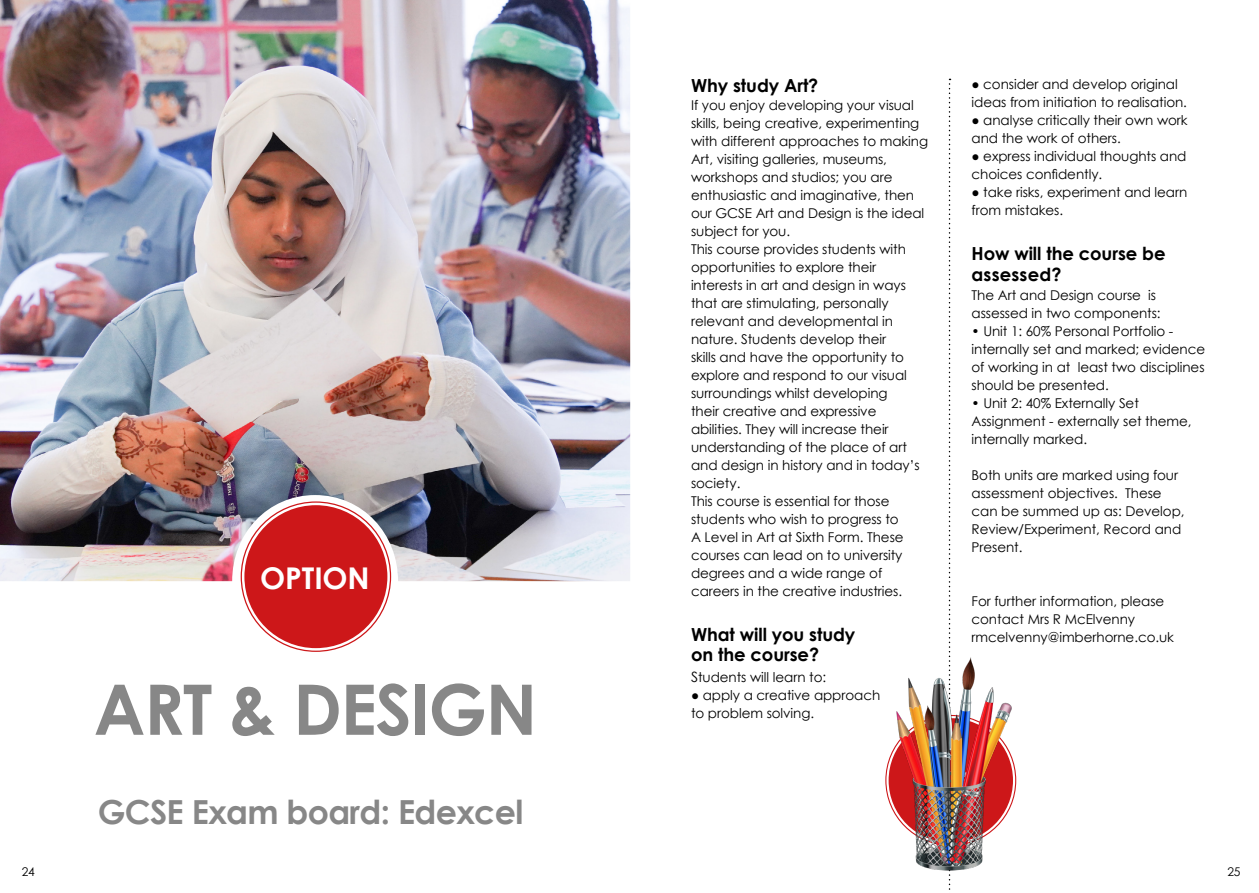
<style>
.page{position:relative;width:1259px;height:893px;background:#fff}
.page>*{position:absolute;margin:0;border:0;box-sizing:border-box;transform-origin:0 0}
.t1{font:700 69.75px "Century Gothic";letter-spacing:-.02em;color:#878787}
.t2{font:700 33.15px "Century Gothic";letter-spacing:-.02em;color:#878787}
.t3{font:700 30px "Century Gothic";letter-spacing:-.005em;color:#fff}
.t4{font:700 18px/19.5px "Century Gothic";letter-spacing:-.005em;color:#000}
.t5{font:13.5px/18px "Century Gothic";letter-spacing:-.005em;color:#000}
.t6{font:12px "Century Gothic";color:#000}
.s1{font-size:14.25px}
</style>
<div class="page">
<img style="left:0;top:0;width:630px;height:581px">
<div style="left:241px;top:501px;width:150px;height:151px;background:#cd1719;border-radius:50%"></div>
<svg style="left:948px;top:79px;width:2px;height:811px"></svg>
<svg style="left:885px;top:715px;width:131px;height:131px"></svg>
<img style="left:895px;top:656px;width:117px;height:215px">
<h3 class="t3" style="left:260px;top:556px;width:111px">OPTION</h3>
<h1 class="t1" style="left:94px;top:656px;width:445px">ART &amp; DESIGN</h1>
<h2 class="t2" style="left:98px;top:786px;width:427px">GCSE Exam board: Edexcel</h2>
<h3 class="t4" style="left:691px;top:75px;width:129px">Why study Art?</h3>
<p class="t5" style="left:691px;top:96px;width:239px">If you enjoy developing your visual skills, being creative, experimenting with different approaches to making<br>Art, visiting galleries, museums, workshops and studios; you are enthusiastic and imaginative, then our GCSE Art and Design is the ideal subject for you.<br>This course provides students with opportunities to explore their interests in art and design in ways that are stimulating, personally relevant and developmental in nature. Students develop their<br>skills and have the opportunity to explore and respond to our visual surroundings whilst developing<br>their creative and expressive abilities. They will increase their understanding of the place of art and design in history and in today’s society.<br>This course is essential for those students who wish to progress to<br>A Level in Art at Sixth Form. These courses can lead on to university degrees and a wide range of careers in the creative industries.</p>
<h3 class="t4" style="left:691px;top:624px;width:166px">What will you study on the course?</h3>
<p class="t5" style="left:691px;top:668px;width:137px"><span class="s1">S</span>tudents will learn to:</p>
<p class="t5" style="left:691px;top:686px;width:191px">● apply a creative approach to problem solving.</p>
<p class="t5" style="left:971px;top:75px;width:217px">● consider and develop original ideas from initiation to realisation.</p>
<p class="t5" style="left:971px;top:111px;width:218px">● analyse critically their own work and the work of others.</p>
<p class="t5" style="left:971px;top:147px;width:216px">● express individual thoughts and choices confidently.</p>
<p class="t5" style="left:971px;top:183px;width:217px">● take risks, experiment and learn from mistakes.</p>
<h3 class="t4" style="left:971px;top:242px;width:195px;line-height:21px">How will the course be assessed?</h3>
<p class="t5" style="left:971px;top:286px;width:191px">The Art and Design course is assessed in two components:</p>
<p class="t5" style="left:971px;top:322px;width:235px">• Unit 1: 60% Personal Portfolio - internally set and marked; evidence of working in at least two disciplines should be presented.</p>
<p class="t5" style="left:971px;top:394px;width:222px">• Unit 2: 40% Externally Set<br>Assignment - externally set theme, internally marked.</p>
<p class="t5" style="left:971px;top:466px;width:214px">Both units are marked using four assessment objectives. These can be summed up as: Develop,<br>Review/Experiment, Record and<br>Present.</p>
<p class="t5" style="left:971px;top:592px;width:204px">For further information, please contact Mrs R McElvenny rmcelvenny@imberhorne.co.uk</p>
<p class="t6" style="left:22px;top:864px;width:15px">24</p>
<p class="t6" style="left:1227px;top:864px;width:15px">25</p>
</div>
